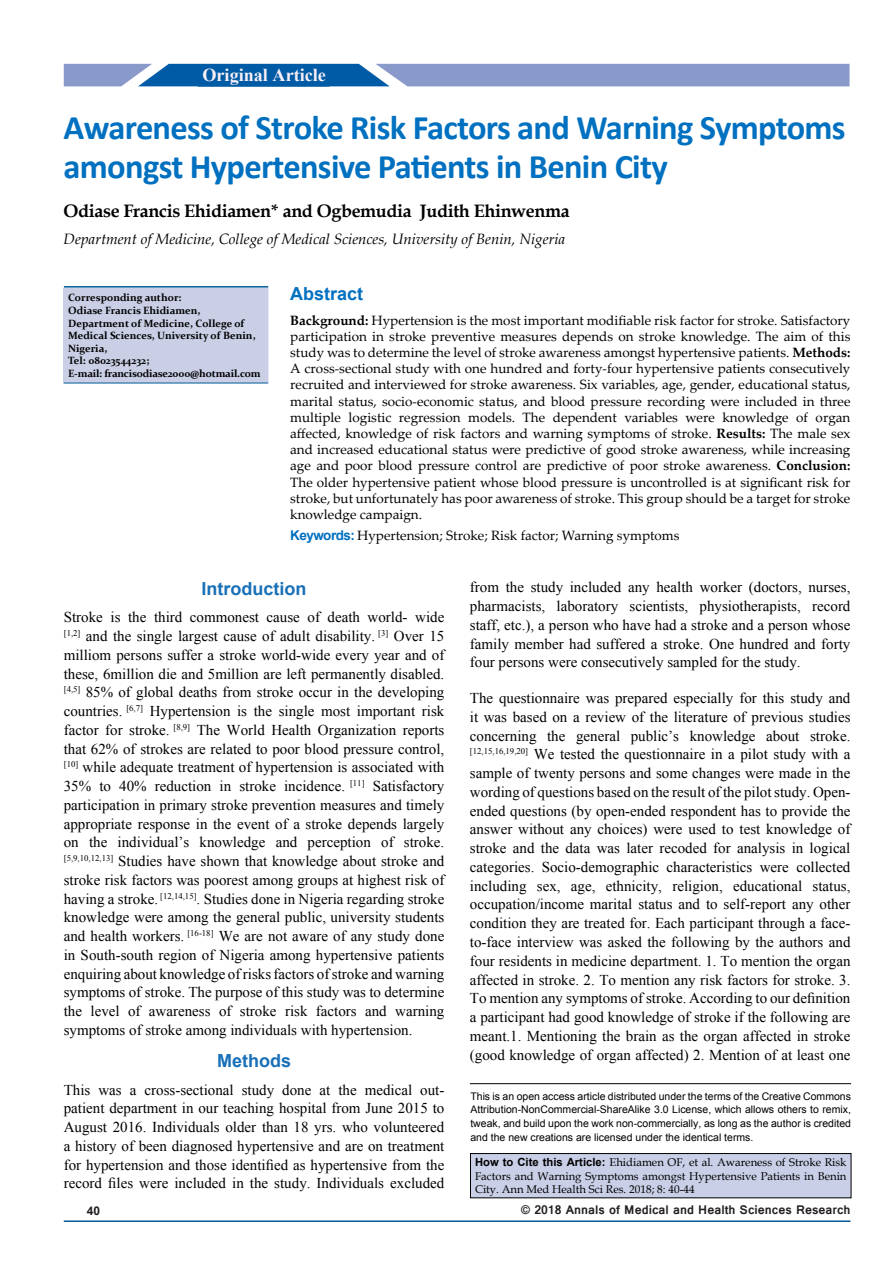
<style>
.page{position:relative;width:893px;height:1263px;background:#fff}
.page>*{position:absolute;margin:0;border:0;box-sizing:border-box;transform-origin:0 0}
.t1{font:700 34.5px/39px "Calibri";letter-spacing:-.02em;color:#0070c0}
.t2{font:700 18.75px "Times New Roman";color:#fff}
.t3{font:700 18.15px "Times New Roman";color:#f9eff6}
.t4{font:700 18px "Book Antiqua";letter-spacing:-.02em;color:#000}
.t5{font:700 18px "Arial";color:#1870b8}
.t6{font:700 18px "Arial";color:#0070c0}
.t7{font:15px/18.8px "Times New Roman";color:#000;text-align:justify}
.t8{font:italic 15px "Book Antiqua";color:#000}
.t9{font:13.5px/16.2px "Palatino Linotype";color:#000;text-align:justify}
.t10{font:700 13.5px "Vrinda";color:#231f20}
.t11{font:700 12px "Arial";color:#231f20}
.t12{font:11.25px/13.5px "Book Antiqua";color:#000;text-align:justify}
.t13{font:10.5px/13.5px "Arial";color:#000;text-align:justify}
.t14{font:700 10.5px/12.6px "Constantia";color:#000}
.s1{font-weight:700}
.s2{font-family:"Arial";font-weight:700;color:#0070c0}
.s3{font-family:"Arial";font-weight:700}
</style>
<div class="page">
<hr style="left:64px;top:1220px;width:786px;height:2px;background:#005a96">
<svg style="left:64px;top:64px;width:785px;height:22px;background:#7a95c7"></svg>
<div style="left:198px;top:65px;width:131px;height:22px;background:#005ba6;border:2px solid #005ba6"></div>
<div style="left:470px;top:1153px;width:381px;height:45px;background:#c9cfe7"></div>
<div style="left:470px;top:1153px;width:381px;height:45px;border:1px solid #000"></div>
<hr style="left:470px;top:1083px;width:381px;height:1px;background:#000">
<hr style="left:64px;top:382px;width:204px;height:1px;background:#005a96">
<div style="left:64px;top:288px;width:204px;height:94px;background:#cacfe6"></div>
<hr style="left:64px;top:286px;width:204px;height:2px;background:#005a96">
<p class="t2" style="left:201px;top:61px;width:129px">Original Article</p>
<p class="t3" style="left:202px;top:62px;width:125px">Original Article</p>
<h1 class="t1" style="left:64px;top:108px;width:784px">Awareness of Stroke Risk Factors and Warning Symptoms amongst Hypertensive Patients in Benin City</h1>
<p class="t4" style="left:64px;top:199px;width:508px">Odiase Francis Ehidiamen* and Ogbemudia Judith Ehinwenma</p>
<p class="t8" style="left:64px;top:228px;width:503px">Department of Medicine, College of Medical Sciences, University of Benin, Nigeria</p>
<p class="t6" style="left:290px;top:282px;width:75px">Abstract</p>
<p class="t9" style="left:290px;top:311px;width:562px"><span class="s1">Background:</span> Hypertension is the most important modifiable risk factor for stroke. Satisfactory participation in stroke preventive measures depends on stroke knowledge. The aim of this study was to determine the level of stroke awareness amongst hypertensive patients. <span class="s1">Methods:<br></span>A cross-sectional study with one hundred and forty-four hypertensive patients consecutively recruited and interviewed for stroke awareness. Six variables, age, gender, educational status, marital status, socio-economic status, and blood pressure recording were included in three multiple logistic regression models. The dependent variables were knowledge of organ affected, knowledge of risk factors and warning symptoms of stroke. <span class="s1">Results:</span> The male sex and increased educational status were predictive of good stroke awareness, while increasing age and poor blood pressure control are predictive of poor stroke awareness. <span class="s1">Conclusion:<br></span>The older hypertensive patient whose blood pressure is uncontrolled is at significant risk for stroke, but unfortunately has poor awareness of stroke. This group should be a target for stroke knowledge campaign.</p>
<p class="t9" style="left:290px;top:526px;width:391px"><span class="s2">Keywords:</span> Hypertension; Stroke; Risk factor; Warning symptoms</p>
<p class="t14" style="left:68px;top:291px;width:194px">Corresponding author:<br>Odiase Francis Ehidiamen,<br>Department of Medicine, College of<br>Medical Sciences, University of Benin,<br>Nigeria,<br>Tel: 08023544232;<br>E-mail: francisodiase2000@hotmail.com</p>
<p class="t5" style="left:202px;top:577px;width:106px">Introduction</p>
<p class="t7" style="left:64px;top:608px;width:382px">Stroke is the third commonest cause of death world- wide <sup>[1,2]</sup> and the single largest cause of adult disability. <sup>[3]</sup> Over 15 milliom persons suffer a stroke world-wide every year and of these, 6million die and 5million are left permanently disabled. <sup>[4,5]</sup> 85% of global deaths from stroke occur in the developing countries. <sup>[6,7]</sup> Hypertension is the single most important risk factor for stroke. <sup>[8,9]</sup> The World Health Organization reports that 62% of strokes are related to poor blood pressure control, <sup>[10]</sup> while adequate treatment of hypertension is associated with 35% to 40% reduction in stroke incidence. <sup>[11]</sup> Satisfactory participation in primary stroke prevention measures and timely appropriate response in the event of a stroke depends largely on the individual’s knowledge and perception of stroke. <sup>[5,9,10,12,13]</sup> Studies have shown that knowledge about stroke and stroke risk factors was poorest among groups at highest risk of having a stroke. <sup>[12,14,15]</sup>. Studies done in Nigeria regarding stroke knowledge were among the general public, university students and health workers. <sup>[16-18]</sup> We are not aware of any study done in South-south region of Nigeria among hypertensive patients enquiring about knowledge of risks factors of stroke and warning symptoms of stroke. The purpose of this study was to determine the level of awareness of stroke risk factors and warning symptoms of stroke among individuals with hypertension.</p>
<p class="t5" style="left:217px;top:1049px;width:75px">Methods</p>
<p class="t7" style="left:64px;top:1080px;width:382px">This was a cross-sectional study done at the medical out&shy;patient department in our teaching hospital from June 2015 to August 2016. Individuals older than 18 yrs. who volunteered a history of been diagnosed hypertensive and are on treatment for hypertension and those identified as hypertensive from the record files were included in the study. Individuals excluded</p>
<p class="t7" style="left:470px;top:578px;width:382px">from the study included any health worker (doctors, nurses, pharmacists, laboratory scientists, physiotherapists, record staff, etc.), a person who have had a stroke and a person whose family member had suffered a stroke. One hundred and forty four persons were consecutively sampled for the study.</p>
<p class="t7" style="left:470px;top:688px;width:382px">The questionnaire was prepared especially for this study and it was based on a review of the literature of previous studies concerning the general public’s knowledge about stroke. <sup>[12,15,16,19,20]</sup> We tested the questionnaire in a pilot study with a sample of twenty persons and some changes were made in the wording of questions based on the result of the pilot study. Open&shy;ended questions (by open-ended respondent has to provide the answer without any choices) were used to test knowledge of stroke and the data was later recoded for analysis in logical categories. Socio-demographic characteristics were collected including sex, age, ethnicity, religion, educational status, occupation/income marital status and to self-report any other condition they are treated for. Each participant through a face&shy;to-face interview was asked the following by the authors and four residents in medicine department. 1. To mention the organ affected in stroke. 2. To mention any risk factors for stroke. 3.<br>To mention any symptoms of stroke. According to our definition a participant had good knowledge of stroke if the following are meant.1. Mentioning the brain as the organ affected in stroke (good knowledge of organ affected) 2. Mention of at least one</p>
<p class="t13" style="left:470px;top:1090px;width:382px">This is an open access article distributed under the terms of the Creative Commons Attribution‑NonCommercial‑ShareAlike 3.0 License, which allows others to remix, tweak, and build upon the work non‑commercially, as long as the author is credited and the new creations are licensed under the identical terms.</p>
<p class="t12" style="left:475px;top:1155px;width:373px"><span class="s3">How to Cite this Article:</span> Ehidiamen OF, et al. Awareness of Stroke Risk Factors and Warning Symptoms amongst Hypertensive Patients in Benin City. Ann Med Health Sci Res. 2018; 8: 40-44</p>
<p class="t11" style="left:87px;top:1203px;width:15px">40</p>
<p class="t10" style="left:521px;top:1201px;width:331px">© 2018 Annals of Medical and Health Sciences Research</p>
</div>
